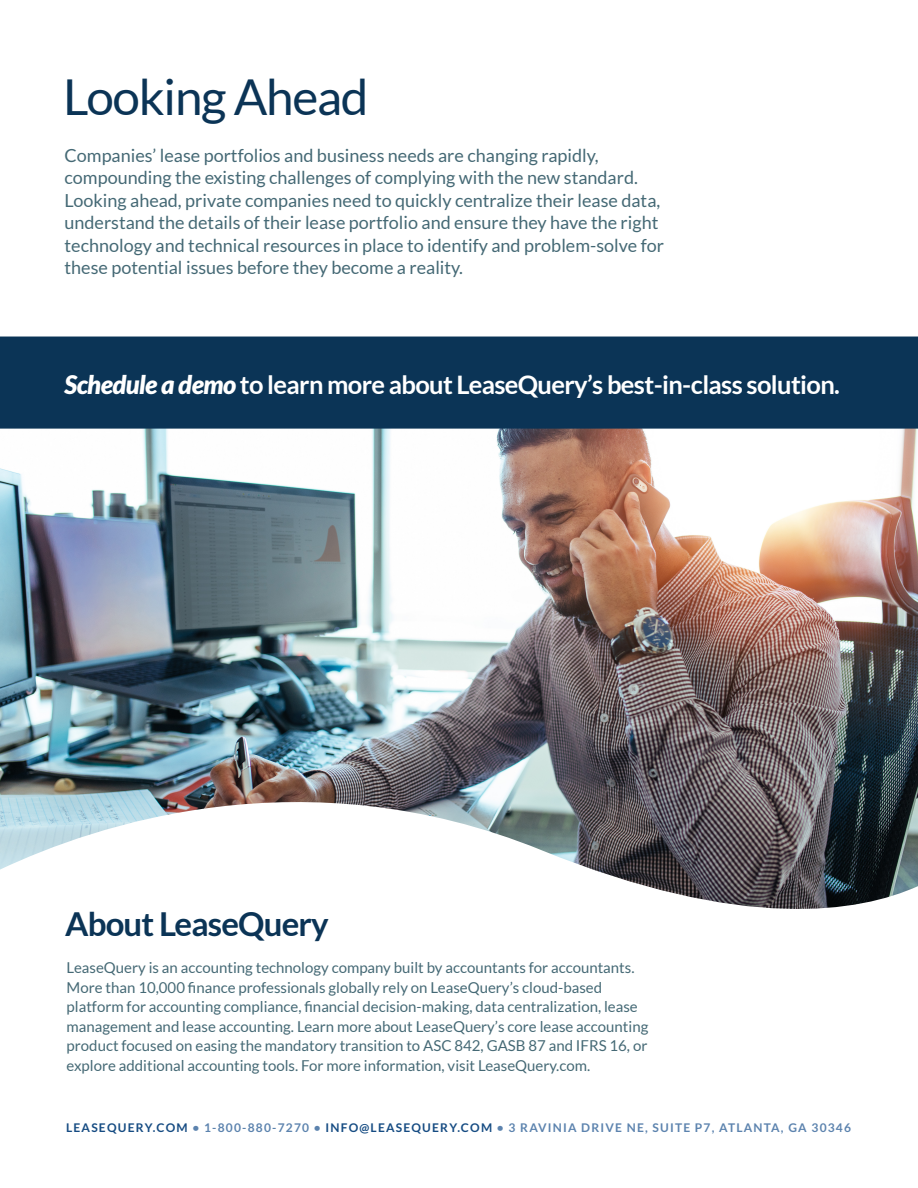
<style>
.page{position:relative;width:918px;height:1188px;background:#fff}
.page>*{position:absolute;margin:0;border:0;box-sizing:border-box;transform-origin:0 0}
.t1{font:49.5px "Lato";letter-spacing:-.025em;color:#0b3456}
.t2{font:700 33px "Lato";letter-spacing:-.025em;color:#0b3456}
.t3{font:700 25.5px "Lato";letter-spacing:-.025em;color:#fff}
.t4{font:18px/22.5px "Lato";color:#456975}
.t5{font:15px/19.5px "Lato";color:#456975}
.t6{font:700 12px "Lato";letter-spacing:.1em;color:#5c83ae}
.s1{font-weight:900;font-style:italic}
.s2{color:#154b82}
</style>
<div class="page">
<img style="left:0;top:429px;width:918px;height:480px">
<div style="left:0;top:337px;width:918px;height:92px;background:#0b3456"></div>
<h1 class="t1" style="left:63px;top:69px;width:307px">Looking Ahead</h1>
<p class="t4" style="left:65px;top:144px;width:601px">Companies’ lease portfolios and business needs are changing rapidly, compounding the existing challenges of complying with the new standard.<br>Looking ahead, private companies need to quickly centralize their lease data, understand the details of their lease portfolio and ensure they have the right technology and technical resources in place to identify and problem-solve for these potential issues before they become a reality.</p>
<h3 class="t3" style="left:65px;top:370px;width:777px"><span class="s1">Schedule a demo</span> to learn more about LeaseQuery’s best-in-class solution.</h3>
<h2 class="t2" style="left:65px;top:905px;width:265px">About LeaseQuery</h2>
<p class="t5" style="left:67px;top:958px;width:583px">LeaseQuery is an accounting technology company built by accountants for accountants.<br>More than 10,000 finance professionals globally rely on LeaseQuery’s cloud-based platform for accounting compliance, financial decision-making, data centralization, lease management and lease accounting. Learn more about LeaseQuery’s core lease accounting product focused on easing the mandatory transition to ASC 842, GASB 87 and IFRS 16, or explore additional accounting tools. For more information, visit LeaseQuery.com.</p>
<p class="t6" style="left:66px;top:1121px;width:786px"><span class="s2">LEASEQUERY.COM</span> • 1-800-880-7270 • <span class="s2">INFO@LEASEQUERY.COM</span> • 3 RAVINIA DRIVE NE, SUITE P7, ATLANTA, GA 30346</p>
</div>
